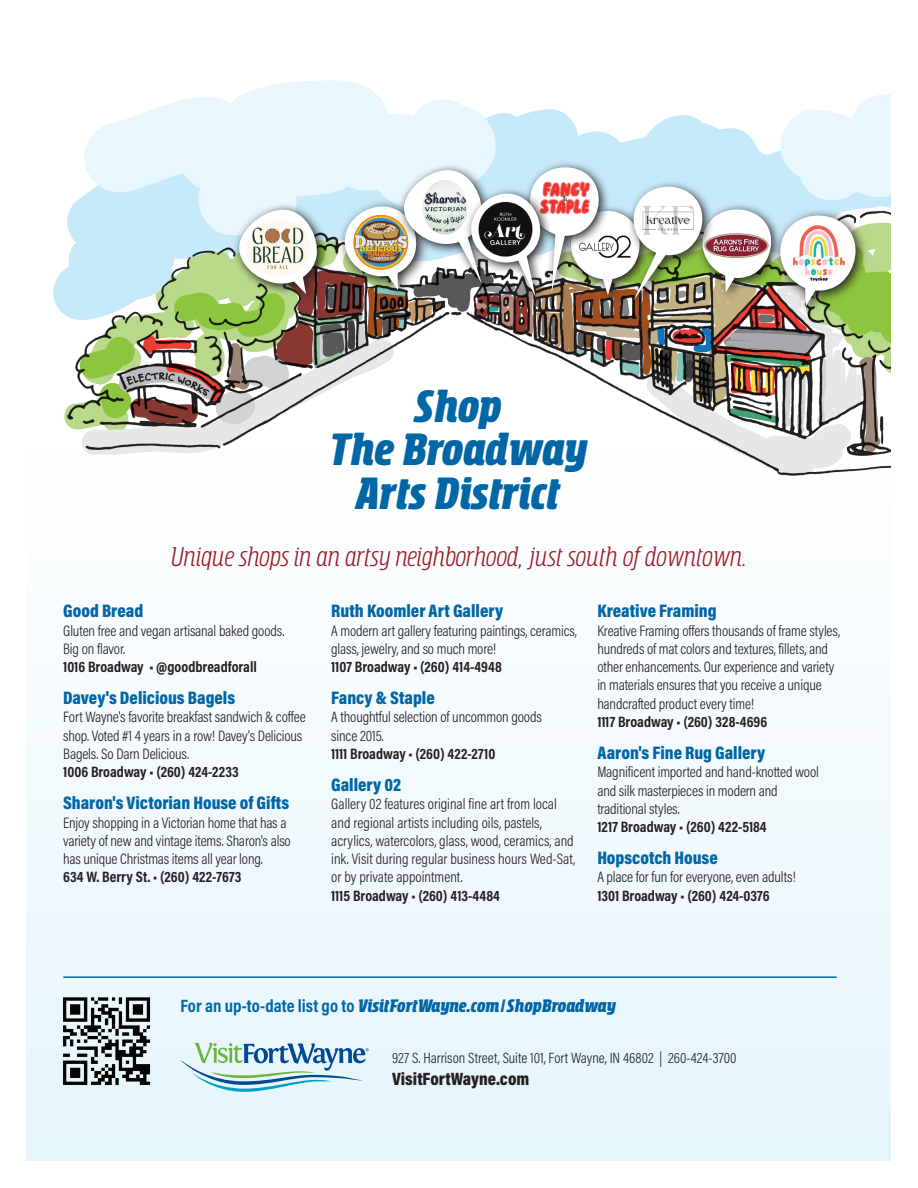
<style>
.page{position:relative;width:918px;height:1188px;background:#fff}
.page>*{position:absolute;margin:0;border:0;box-sizing:border-box;transform-origin:0 0}
.t1{font:45px/43.5px "Rockeby Semi Bk I";color:#0166a5;text-align:center}
.t2{font:27px "Rockeby Semi Rg I";color:#9b1c26}
.t3{font:900 18.3px "Acumin Pro Cond";color:#0166a5}
.t4{font:18px "Rockeby Semi Bk I";color:#0166a5}
.t5{font:900 18px "Acumin Pro Cond";color:#231f20}
.t6{font:300 15.3px/18.3px "Acumin Pro Cond";letter-spacing:-.01em;color:#231f20}
.t7{font:700 15.3px "Acumin Pro Cond";color:#231f20}
.t8{font:300 15px "Acumin Pro Cond";color:#231f20}
.s1{font-family:"Acumin Pro Cond";font-weight:700}
</style>
<div class="page">
<div style="left:27px;top:450px;width:864px;height:711px;background:#f1f9fd"></div>
<svg style="left:249px;top:80px;width:125px;height:12px"></svg>
<div style="left:38px;top:274px;width:853px;height:237px;background:#fdfefe"></div>
<svg style="left:60px;top:92px;width:831px;height:385px"></svg>
<img style="left:470px;top:195px;width:71px;height:72px">
<svg style="left:180px;top:1043px;width:189px;height:49px"></svg>
<hr style="left:63px;top:976px;width:774px;height:2px;background:#0166a5">
<img style="left:62px;top:997px;width:89px;height:89px">
<h1 class="t1" style="left:329px;top:390px;width:260px">Shop<br>The Broadway<br>Arts District</h1>
<h2 class="t2" style="left:170px;top:542px;width:578px">Unique shops in an artsy neighborhood, just south of downtown.</h2>
<p class="t3" style="left:331px;top:599px;width:173px">Ruth Koomler Art Gallery</p>
<p class="t6" style="left:331px;top:621px;width:247px">A modern art gallery featuring paintings, ceramics, glass, jewelry, and so much more!</p>
<p class="t7" style="left:331px;top:657px;width:172px">1107 Broadway • (260) 414-4948</p>
<p class="t3" style="left:331px;top:686px;width:105px">Fancy &amp; Staple</p>
<p class="t6" style="left:331px;top:708px;width:212px">A thoughtful selection of uncommon goods since 2015.</p>
<p class="t7" style="left:331px;top:744px;width:166px">1111 Broadway • (260) 422-2710</p>
<p class="t3" style="left:331px;top:773px;width:71px">Gallery 02</p>
<p class="t6" style="left:331px;top:795px;width:246px">Gallery 02 features original fine art from local and regional artists including oils, pastels, acrylics, watercolors, glass, wood, ceramics, and ink. Visit during regular business hours Wed-Sat, or by private appointment.</p>
<p class="t7" style="left:331px;top:885px;width:170px">1115 Broadway • (260) 413-4484</p>
<p class="t3" style="left:63px;top:599px;width:82px">Good Bread</p>
<p class="t6" style="left:63px;top:621px;width:223px">Gluten free and vegan artisanal baked goods.<br>Big on flavor.</p>
<p class="t7" style="left:63px;top:657px;width:195px">1016 Broadway • @goodbreadforall</p>
<p class="t3" style="left:63px;top:686px;width:173px">Davey's Delicious Bagels</p>
<p class="t6" style="left:63px;top:708px;width:244px">Fort Wayne's favorite breakfast sandwich &amp; coffee shop. Voted #1 4 years in a row! Davey's Delicious<br>Bagels. So Darn Delicious.</p>
<p class="t7" style="left:63px;top:762px;width:177px">1006 Broadway • (260) 424-2233</p>
<p class="t3" style="left:63px;top:791px;width:227px">Sharon's Victorian House of Gifts</p>
<p class="t6" style="left:63px;top:813px;width:229px">Enjoy shopping in a Victorian home that has a variety of new and vintage items. Sharon's also has unique Christmas items all year long.</p>
<p class="t7" style="left:63px;top:867px;width:180px">634 W. Berry St. • (260) 422-7673</p>
<p class="t3" style="left:597px;top:599px;width:121px">Kreative Framing</p>
<p class="t6" style="left:597px;top:621px;width:244px">Kreative Framing offers thousands of frame styles, hundreds of mat colors and textures, fillets, and other enhancements. Our experience and variety in materials ensures that you receive a unique handcrafted product every time!</p>
<p class="t7" style="left:597px;top:712px;width:171px">1117 Broadway • (260) 328-4696</p>
<p class="t3" style="left:597px;top:741px;width:170px">Aaron's Fine Rug Gallery</p>
<p class="t6" style="left:597px;top:763px;width:223px">Magnificent imported and hand-knotted wool and silk masterpieces in modern and traditional styles.</p>
<p class="t7" style="left:597px;top:817px;width:171px">1217 Broadway • (260) 422-5184</p>
<p class="t3" style="left:597px;top:846px;width:122px">Hopscotch House</p>
<p class="t6" style="left:597px;top:868px;width:200px">A place for fun for everyone, even adults!</p>
<p class="t7" style="left:597px;top:885px;width:174px">1301 Broadway • (260) 424-0376</p>
<p class="t4" style="left:180px;top:995px;width:437px"><span class="s1">For an up-to-date list go to</span> VisitFortWayne.com/ShopBroadway</p>
<p class="t8" style="left:392px;top:1048px;width:346px">927 S. Harrison Street, Suite 101, Fort Wayne, IN 46802 | 260-424-3700</p>
<p class="t5" style="left:392px;top:1067px;width:139px">VisitFortWayne.com</p>
</div>
